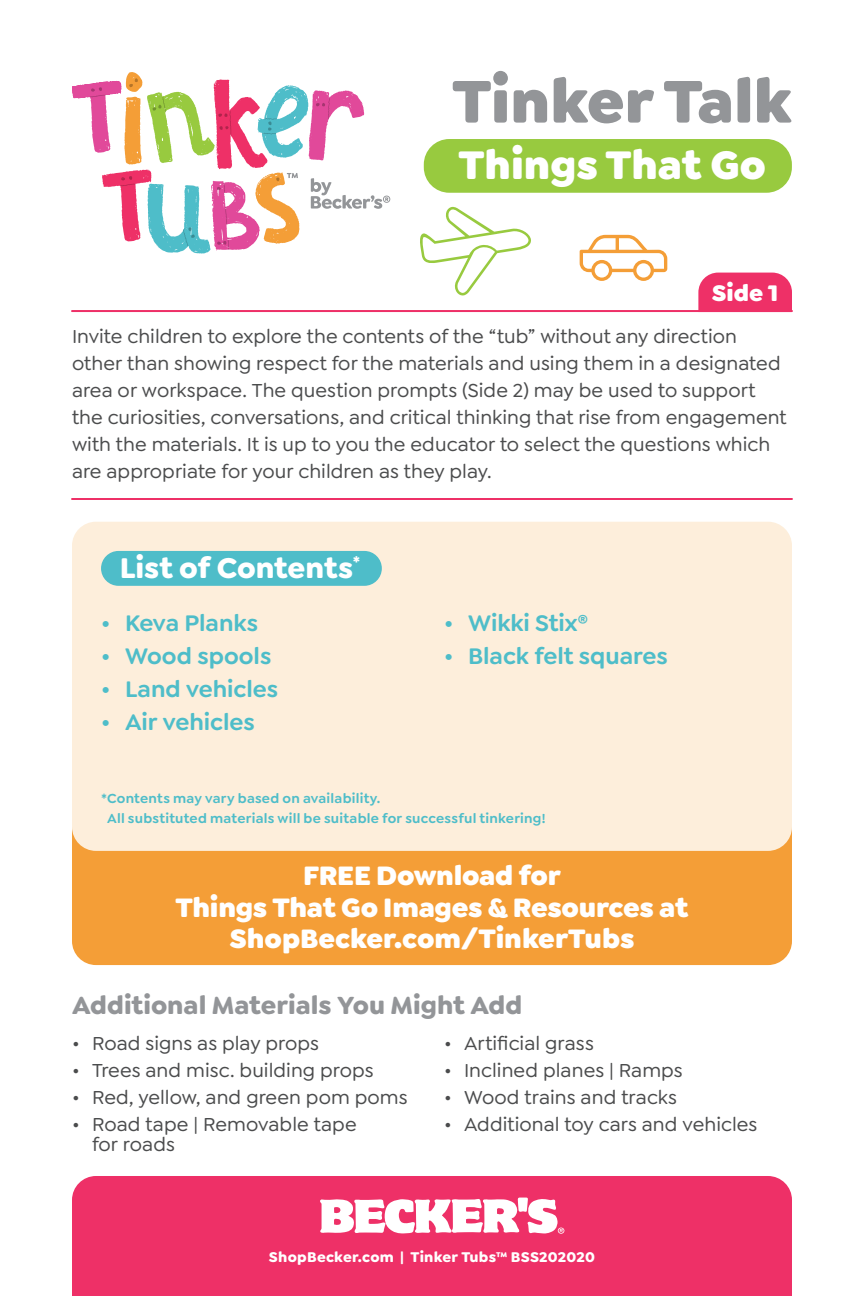
<style>
.page{position:relative;width:864px;height:1296px;background:#fff}
.page>*{position:absolute;margin:0;border:0;box-sizing:border-box;transform-origin:0 0}
.t1{font:900 64px "Goldplay";color:#939598}
.t2{font:900 42.4px "Goldplay";color:#fff}
.t3{font:700 30.4px "Goldplay";letter-spacing:-.005em;color:#fff}
.t4{font:900 28.4px/31.6px "Goldplay";letter-spacing:-.01em;color:#fff;text-align:center}
.t5{font:700 26.4px "Goldplay";color:#939598}
.t6{font:600 24px "Goldplay";color:#4ebdc9}
.t7{font:900 24px "Goldplay";color:#fff}
.t8{font:500 20px/27px "Goldplay";letter-spacing:.005em;color:#4b4c4d}
.t9{font:700 15px "Goldplay";letter-spacing:.015em;color:#fff}
.t10{font:600 14px/20px "Goldplay";letter-spacing:.015em;color:#4ebdc9}
</style>
<div class="page">
<svg style="left:72px;top:72px;width:318px;height:182px"></svg>
<div style="left:72px;top:606px;width:720px;height:359px;background:#f49e37;border-radius:24px"></div>
<div style="left:72px;top:522px;width:720px;height:329px;background:#fdeedb;border-radius:24px"></div>
<div style="left:101px;top:551px;width:281px;height:35px;background:#4ebdc9;border-radius:17px"></div>
<hr style="left:72px;top:310px;width:720px;height:2px;background:#ee3067">
<hr style="left:72px;top:498px;width:720px;height:2px;background:#ee3067">
<div style="left:72px;top:1176px;width:720px;height:120px;background:#ee3067"></div>
<svg style="left:320px;top:1197px;width:244px;height:37px"></svg>
<div style="left:698px;top:273px;width:94px;height:37px;background:#ee3067"></div>
<div style="left:424px;top:139px;width:368px;height:54px;background:#98ca3f;border-radius:25px"></div>
<svg style="left:420px;top:207px;width:111px;height:89px"></svg>
<svg style="left:580px;top:235px;width:87px;height:46px"></svg>
<h1 class="t1" style="left:452px;top:58px;width:341px">Tinker Talk</h1>
<h2 class="t2" style="left:458px;top:136px;width:309px">Things That Go</h2>
<p class="t7" style="left:712px;top:277px;width:68px">Side 1</p>
<p class="t8" style="left:72px;top:323px;width:716px">Invite children to explore the contents of the “tub” without any direction other than showing respect for the materials and using them in a designated area or workspace. The question prompts (Side 2) may be used to support the curiosities, conversations, and critical thinking that rise from engagement with the materials. It is up to you the educator to select the questions which are appropriate for your children as they play.</p>
<h3 class="t3" style="left:120px;top:548px;width:242px">List of Contents<sup>*</sup></h3>
<p class="t6" style="left:101px;top:608px;width:159px">• Keva Planks</p>
<p class="t6" style="left:101px;top:641px;width:172px">• Wood spools</p>
<p class="t6" style="left:101px;top:674px;width:179px">• Land vehicles</p>
<p class="t6" style="left:101px;top:707px;width:155px">• Air vehicles</p>
<p class="t6" style="left:444px;top:608px;width:146px">• Wikki Stix®</p>
<p class="t6" style="left:444px;top:641px;width:225px">• Black felt squares</p>
<p class="t10" style="left:107px;top:789px;width:440px;text-indent:-6px">*Contents may vary based on availability.<br>All substituted materials will be suitable for successful tinkering!</p>
<h3 class="t4" style="left:176px;top:859px;width:514px">FREE Download for<br>Things That Go Images &amp; Resources at<br>ShopBecker.com/TinkerTubs</h3>
<h3 class="t5" style="left:72px;top:988px;width:452px">Additional Materials You Might Add</h3>
<p class="t8" style="left:72px;top:1030px;width:249px">• Road signs as play props</p>
<p class="t8" style="left:72px;top:1057px;width:303px">• Trees and misc. building props</p>
<p class="t8" style="left:72px;top:1084px;width:337px">• Red, yellow, and green pom poms</p>
<p class="t8" style="left:92px;top:1115px;width:266px;line-height:20px;text-indent:-20px">• Road tape | Removable tape for roads</p>
<p class="t8" style="left:444px;top:1030px;width:151px">• Artificial grass</p>
<p class="t8" style="left:444px;top:1057px;width:240px">• Inclined planes | Ramps</p>
<p class="t8" style="left:444px;top:1084px;width:235px">• Wood trains and tracks</p>
<p class="t8" style="left:444px;top:1111px;width:315px">• Additional toy cars and vehicles</p>
<p class="t9" style="left:269px;top:1247px;width:328px">ShopBecker.com | Tinker Tubs™ BSS202020</p>
</div>
